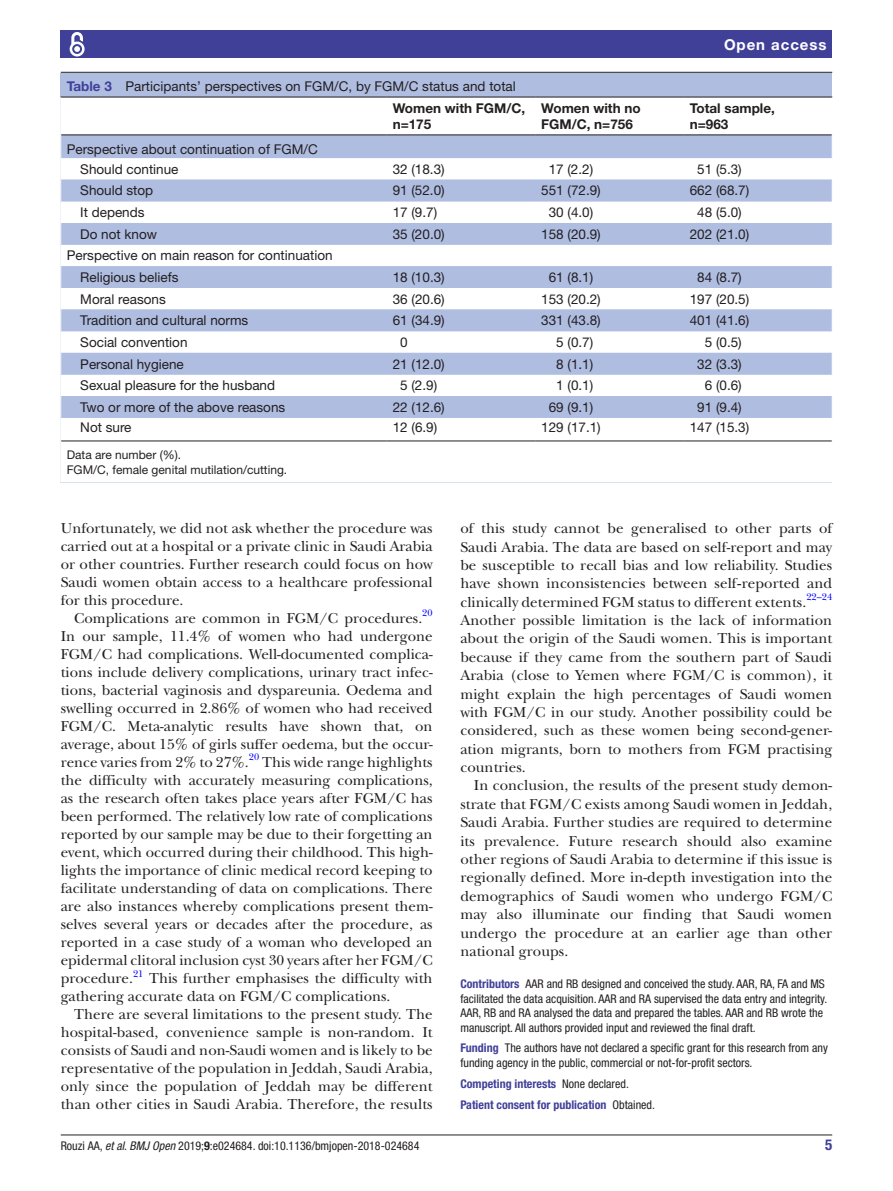
<style>
.page{position:relative;width:893px;height:1191px;background:#fff}
.page>*{position:absolute;margin:0;border:0;box-sizing:border-box;transform-origin:0 0}
.t1{font:15px/18px "New Baskerville";letter-spacing:.005em;color:#231f20;text-align:justify}
.t2{font:700 15px "Helvetica Neue LT Std";letter-spacing:.065em;color:#fff}
.t3{font:700 condensed 15px "Helvetica Neue LT Std";color:#414099}
.t4{font:13.5px/22px "Helvetica Neue LT Std";color:#231f20}
.t5{font:700 13.5px/16.2px "Helvetica Neue LT Std";color:#231f20}
.t6{font:condensed 12px/14.4px "Helvetica Neue LT Std";color:#231f20}
.t7{font:700 condensed 12px/21.3px "Helvetica Neue LT Std";color:#414099}
.t8{font:12px/15px "Helvetica Neue LT Std";color:#231f20}
.t9{font:9.9px "New Baskerville";letter-spacing:.005em;color:#00f}
.s1{font-weight:700;color:#414099}
.s2{font-weight:700}
.s3{font-family:"Times New Roman"}
.s4{font-weight:400;color:#231f20}
.s5{font-style:italic}
</style>
<div class="page">
<hr style="left:61px;top:1134px;width:771px;height:1px;background:#231f20">
<div style="left:61px;top:31px;width:771px;height:27px;background:#414099"></div>
<svg style="left:69px;top:32px;width:16px;height:25px"></svg>
<div style="left:61px;top:73px;width:771px;height:409px;background:#afbde1"></div>
<hr style="left:61px;top:72px;width:771px;height:1px;background:#231f20">
<div style="left:61px;top:98px;width:771px;height:384px;background:#fff"></div>
<svg style="left:61px;top:135px;width:771px;height:283px"></svg>
<hr style="left:61px;top:97px;width:326px;height:1px;background:#231f20">
<hr style="left:61px;top:134px;width:326px;height:1px;background:#231f20">
<hr style="left:387px;top:97px;width:148px;height:1px;background:#231f20">
<hr style="left:387px;top:134px;width:148px;height:1px;background:#231f20">
<hr style="left:535px;top:97px;width:149px;height:1px;background:#231f20">
<hr style="left:535px;top:134px;width:149px;height:1px;background:#231f20">
<hr style="left:684px;top:97px;width:148px;height:1px;background:#231f20">
<hr style="left:684px;top:134px;width:148px;height:1px;background:#231f20">
<hr style="left:387px;top:440px;width:148px;height:1px;background:#231f20">
<hr style="left:535px;top:440px;width:149px;height:1px;background:#231f20">
<hr style="left:684px;top:440px;width:148px;height:1px;background:#231f20">
<hr style="left:61px;top:440px;width:326px;height:1px;background:#231f20">
<svg style="left:60px;top:135px;width:1px;height:306px"></svg>
<hr style="left:67px;top:458px;width:765px;height:1px;background:#fff">
<hr style="left:67px;top:473px;width:765px;height:1px;background:#fff">
<p class="t4" style="left:393px;top:75px;width:134px;text-indent:-326px"><span class="s1">Table 3</span> Participants’ perspectives on FGM/C, by FGM/C status and total<br><span class="s2">Women with FGM/C,</span></p>
<p class="t5" style="left:393px;top:116px;width:40px">n=175</p>
<p class="t2" style="left:724px;top:35px;width:104px">Open access</p>
<p class="t5" style="left:541px;top:99px;width:101px">Women with no<br>FGM/C, n=756</p>
<p class="t5" style="left:690px;top:99px;width:87px">Total sample, n=963</p>
<p class="t4" style="left:80px;top:138px;width:239px;line-height:20.1px;text-indent:-14px">Perspective about continuation of FGM/C<br>Should continue</p>
<p class="t4" style="left:393px;top:158px;width:54px">32 (18.3)</p>
<p class="t4" style="left:549px;top:158px;width:46px">17 (2.2)</p>
<p class="t4" style="left:697px;top:158px;width:46px">51 (5.3)</p>
<p class="t4" style="left:80px;top:179px;width:75px">Should stop</p>
<p class="t4" style="left:393px;top:179px;width:54px">91 (52.0)</p>
<p class="t4" style="left:541px;top:179px;width:61px">551 (72.9)</p>
<p class="t4" style="left:690px;top:179px;width:61px">662 (68.7)</p>
<p class="t4" style="left:80px;top:201px;width:66px">It depends</p>
<p class="t4" style="left:393px;top:201px;width:46px">17 (9.7)</p>
<p class="t4" style="left:549px;top:201px;width:46px">30 (4.0)</p>
<p class="t4" style="left:697px;top:201px;width:46px">48 (5.0)</p>
<p class="t4" style="left:80px;top:223px;width:78px">Do not know</p>
<p class="t4" style="left:393px;top:223px;width:54px">35 (20.0)</p>
<p class="t4" style="left:541px;top:223px;width:61px">158 (20.9)</p>
<p class="t4" style="left:690px;top:223px;width:61px">202 (21.0)</p>
<p class="t4" style="left:80px;top:244px;width:254px;line-height:21.6px;text-indent:-14px">Perspective on main reason for continuation<br>Religious beliefs</p>
<p class="t4" style="left:393px;top:266px;width:54px">18 (10.3)</p>
<p class="t4" style="left:549px;top:266px;width:46px">61 (8.1)</p>
<p class="t4" style="left:697px;top:266px;width:46px">84 (8.7)</p>
<p class="t4" style="left:80px;top:287px;width:87px">Moral reasons</p>
<p class="t4" style="left:393px;top:287px;width:54px">36 (20.6)</p>
<p class="t4" style="left:541px;top:287px;width:61px">153 (20.2)</p>
<p class="t4" style="left:690px;top:287px;width:61px">197 (20.5)</p>
<p class="t4" style="left:80px;top:309px;width:170px">Tradition and cultural norms</p>
<p class="t4" style="left:393px;top:309px;width:54px">61 (34.9)</p>
<p class="t4" style="left:541px;top:309px;width:61px">331 (43.8)</p>
<p class="t4" style="left:690px;top:309px;width:61px">401 (41.6)</p>
<p class="t4" style="left:80px;top:331px;width:109px">Social convention</p>
<p class="t4" style="left:400px;top:331px;width:9px">0</p>
<p class="t4" style="left:556px;top:331px;width:39px">5 (0.7)</p>
<p class="t4" style="left:705px;top:331px;width:39px">5 (0.5)</p>
<p class="t4" style="left:80px;top:352px;width:105px">Personal hygiene</p>
<p class="t4" style="left:393px;top:352px;width:54px">21 (12.0)</p>
<p class="t4" style="left:556px;top:352px;width:39px">8 (1.1)</p>
<p class="t4" style="left:697px;top:352px;width:46px">32 (3.3)</p>
<p class="t4" style="left:80px;top:374px;width:196px">Sexual pleasure for the husband</p>
<p class="t4" style="left:400px;top:374px;width:39px">5 (2.9)</p>
<p class="t4" style="left:556px;top:374px;width:39px">1 (0.1)</p>
<p class="t4" style="left:705px;top:374px;width:39px">6 (0.6)</p>
<p class="t4" style="left:80px;top:396px;width:207px">Two or more of the above reasons</p>
<p class="t4" style="left:393px;top:396px;width:54px">22 (12.6)</p>
<p class="t4" style="left:549px;top:396px;width:46px">69 (9.1)</p>
<p class="t4" style="left:697px;top:396px;width:46px">91 (9.4)</p>
<p class="t4" style="left:80px;top:416px;width:53px">Not sure</p>
<p class="t4" style="left:393px;top:416px;width:46px">12 (6.9)</p>
<p class="t4" style="left:541px;top:416px;width:61px">129 (17.1)</p>
<p class="t4" style="left:690px;top:416px;width:61px">147 (15.3)</p>
<p class="t8" style="left:67px;top:446px;width:222px">Data are number (%).<br>FGM/C, female genital mutilation/cutting.</p>
<p class="t1" style="left:61px;top:519px;width:373px">Unfortunately, we did not ask whether the procedure was carried out at a hospital or a private clinic in Saudi Arabia or other countries. Further research could focus on how Saudi women obtain access to a healthcare professional for this procedure.</p>
<p class="t1" style="left:74px;top:609px;width:350px">Complications are common in FGM/C procedures.</p>
<p class="t9" style="left:422px;top:607px;width:12px">20</p>
<p class="t1" style="left:61px;top:627px;width:373px">In our sample, 11.4% of women who had undergone FGM/C had complications. Well-documented complica&shy;tions include delivery complications, urinary tract infec&shy;tions, bacterial vaginosis and dyspareunia. Oedema and swelling occurred in 2.86% of women who had received FGM/C. Meta-analytic results have shown that, on average, about 15% of girls suffer oedema, but the occur&shy;rence varies from 2% to 27%.</p>
<p class="t9" style="left:249px;top:751px;width:12px">20</p>
<p class="t1" style="left:61px;top:753px;width:373px;text-indent:201px">This wide range highlights the difficulty with accurately measuring complications, as the research often takes place years after FGM/C has been performed. The relatively low rate of complications reported by our sample may be due to their forgetting an event, which occurred during their childhood. This high&shy;lights the importance of clinic medical record keeping to facilitate understanding of data on complications. There are also instances whereby complications present them&shy;selves several years or decades after the procedure, as reported in a case study of a woman who developed an epidermal clitoral inclusion cyst 30 years after her FGM/C procedure.<sup>21</sup> This further emphasises the difficulty with gathering accurate data on FGM/C complications.</p>
<p class="t1" style="left:61px;top:1005px;width:373px;text-indent:14px">There are several limitations to the present study. The hospital-based, convenience sample is non-random. It consists of Saudi and non-Saudi women and is likely to be representative of the population in Jeddah, Saudi Arabia, only since the population of Jeddah may be different than other cities in Saudi Arabia. Therefore, the results</p>
<p class="t1" style="left:460px;top:519px;width:373px;line-height:18.5px">of this study cannot be generalised to other parts of Saudi Arabia. The data are based on self-report and may be susceptible to recall bias and low reliability. Studies have shown inconsistencies between self<span class="s3">‐</span>reported and clinically determined FGM status to different extents.</p>
<p class="t9" style="left:806px;top:591px;width:27px">22–24</p>
<p class="t1" style="left:460px;top:611px;width:373px">Another possible limitation is the lack of information about the origin of the Saudi women. This is important because if they came from the southern part of Saudi Arabia (close to Yemen where FGM/C is common), it might explain the high percentages of Saudi women with FGM/C in our study. Another possibility could be considered, such as these women being second-gener&shy;ation migrants, born to mothers from FGM practising countries.</p>
<p class="t1" style="left:460px;top:776px;width:373px;line-height:18.5px;text-indent:14px">In conclusion, the results of the present study demon&shy;strate that FGM/C exists among Saudi women in Jeddah, Saudi Arabia. Further studies are required to determine its prevalence. Future research should also examine other regions of Saudi Arabia to determine if this issue is regionally defined. More in-depth investigation into the demographics of Saudi women who undergo FGM/C may also illuminate our finding that Saudi women undergo the procedure at an earlier age than other national groups.</p>
<p class="t6" style="left:460px;top:976px;width:368px"><span class="s1">Contributors</span> AAR and RB designed and conceived the study. AAR, RA, FA and MS facilitated the data acquisition. AAR and RA supervised the data entry and integrity.<br>AAR, RB and RA analysed the data and prepared the tables. AAR and RB wrote the manuscript. All authors provided input and reviewed the final draft.</p>
<p class="t6" style="left:460px;top:1040px;width:369px"><span class="s1">Funding</span> The authors have not declared a specific grant for this research from any funding agency in the public, commercial or not-for-profit sectors.</p>
<p class="t7" style="left:460px;top:1072px;width:196px">Competing interests <span class="s4">None declared.<br></span>Patient consent for publication <span class="s4">Obtained.</span></p>
<p class="t6" style="left:61px;top:1138px;width:360px">Rouzi AA, <span class="s5">et al</span>. <span class="s5">BMJ Open</span> 2019;<span class="s2">9</span>:e024684. doi:10.1136/bmjopen-2018-024684</p>
<p class="t3" style="left:825px;top:1135px;width:9px">5</p>
</div>
